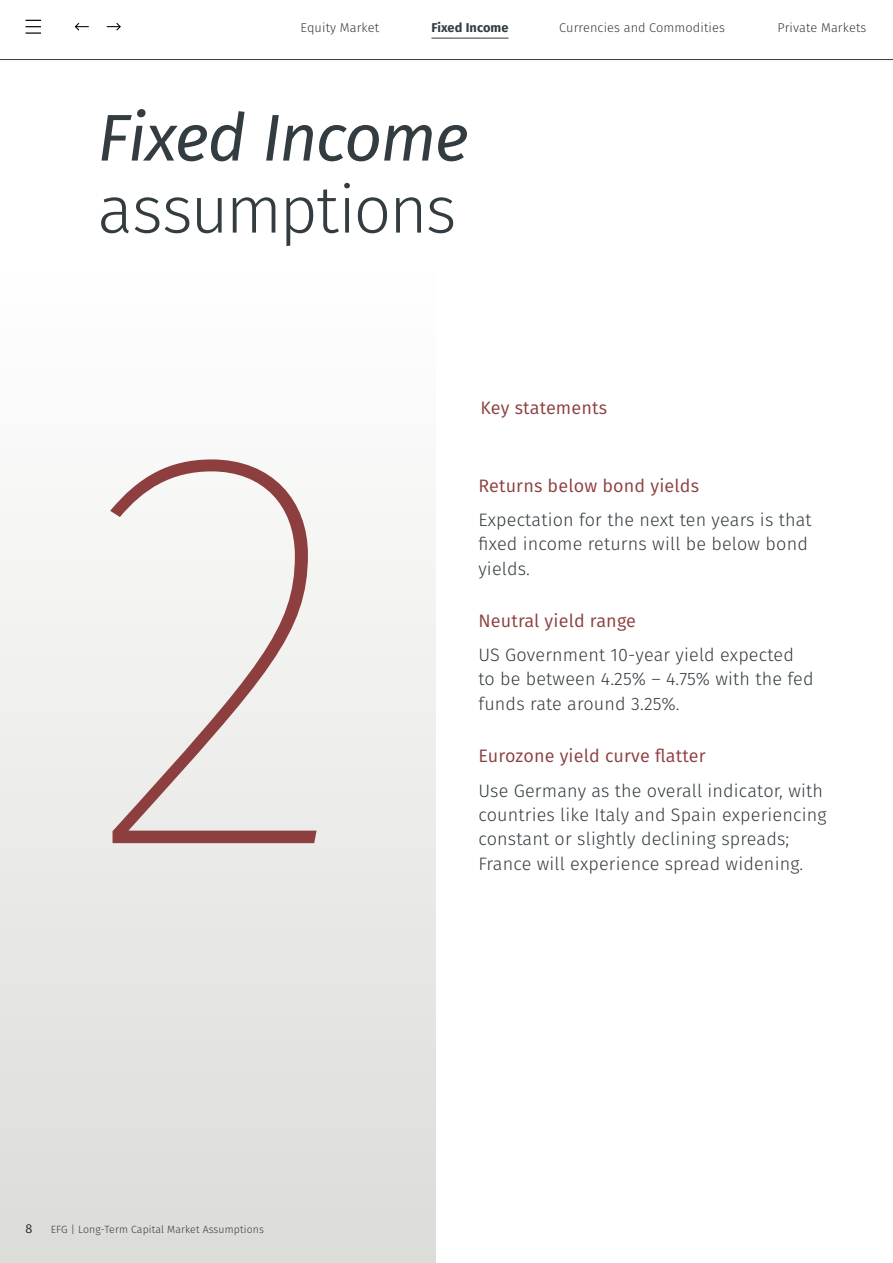
<style>
.page{position:relative;width:893px;height:1263px;background:#fff}
.page>*{position:absolute;margin:0;border:0;box-sizing:border-box;transform-origin:0 0}
.t1{font:100 570px "Fira Sans";color:#8c3f3e}
.t2{font:italic 66px "Fira Sans";letter-spacing:-.03em;color:#333c40}
.t3{font:300 66px "Fira Sans";letter-spacing:-.03em;color:#333c40}
.t4{font:300 18px/24.3px "Fira Sans";letter-spacing:.01em;color:#333c40}
.t5{font:18px "Fira Sans";letter-spacing:.01em;color:#8c3f3e}
.t6{font:300 12.75px "Fira Sans";letter-spacing:.01em;color:#333c40}
.t7{font:700 12.75px "Fira Sans";letter-spacing:.01em;color:#333c40}
.t8{font:300 10.5px "Fira Sans";letter-spacing:.01em;color:#333c40}
</style>
<div class="page">
<div style="left:0;top:59px;width:436px;height:1204px;background:linear-gradient(to bottom,#fff,#ddddd9)"></div>
<svg style="left:107px;top:23px;width:14px;height:8px"></svg>
<svg style="left:74px;top:23px;width:15px;height:8px"></svg>
<svg style="left:26px;top:20px;width:15px;height:14px"></svg>
<hr style="left:0;top:59px;width:893px;height:1px;background:#333c40">
<hr style="left:431px;top:38px;width:78px;height:1px;background:#333c40">
<p class="t6" style="left:301px;top:19px;width:80px">Equity Market</p>
<p class="t7" style="left:431px;top:17px;width:79px">Fixed Income</p>
<p class="t6" style="left:559px;top:19px;width:167px">Currencies and Commodities</p>
<p class="t6" style="left:778px;top:19px;width:90px">Private Markets</p>
<h2 class="t2" style="left:97px;top:88px;width:373px">Fixed Income</h2>
<h2 class="t3" style="left:97px;top:163px;width:360px">assumptions</h2>
<h1 class="t1" style="left:86px;top:245px;width:266px">2</h1>
<p class="t5" style="left:480px;top:394px;width:128px">Key statements</p>
<p class="t5" style="left:478px;top:472px;width:222px">Returns below bond yields</p>
<p class="t4" style="left:478px;top:507px;width:335px">Expectation for the next ten years is that fixed income returns will be below bond yields.</p>
<p class="t5" style="left:478px;top:608px;width:159px">Neutral yield range</p>
<p class="t4" style="left:478px;top:642px;width:337px">US Government 10-year yield expected to be between 4.25% – 4.75% with the fed funds rate around 3.25%.</p>
<p class="t5" style="left:478px;top:743px;width:229px">Eurozone yield curve flatter</p>
<p class="t4" style="left:478px;top:778px;width:350px">Use Germany as the overall indicator, with countries like Italy and Spain experiencing constant or slightly declining spreads; France will experience spread widening.</p>
<p class="t6" style="left:26px;top:1220px;width:8px">8</p>
<p class="t8" style="left:51px;top:1222px;width:215px">EFG | Long-Term Capital Market Assumptions</p>
</div>
